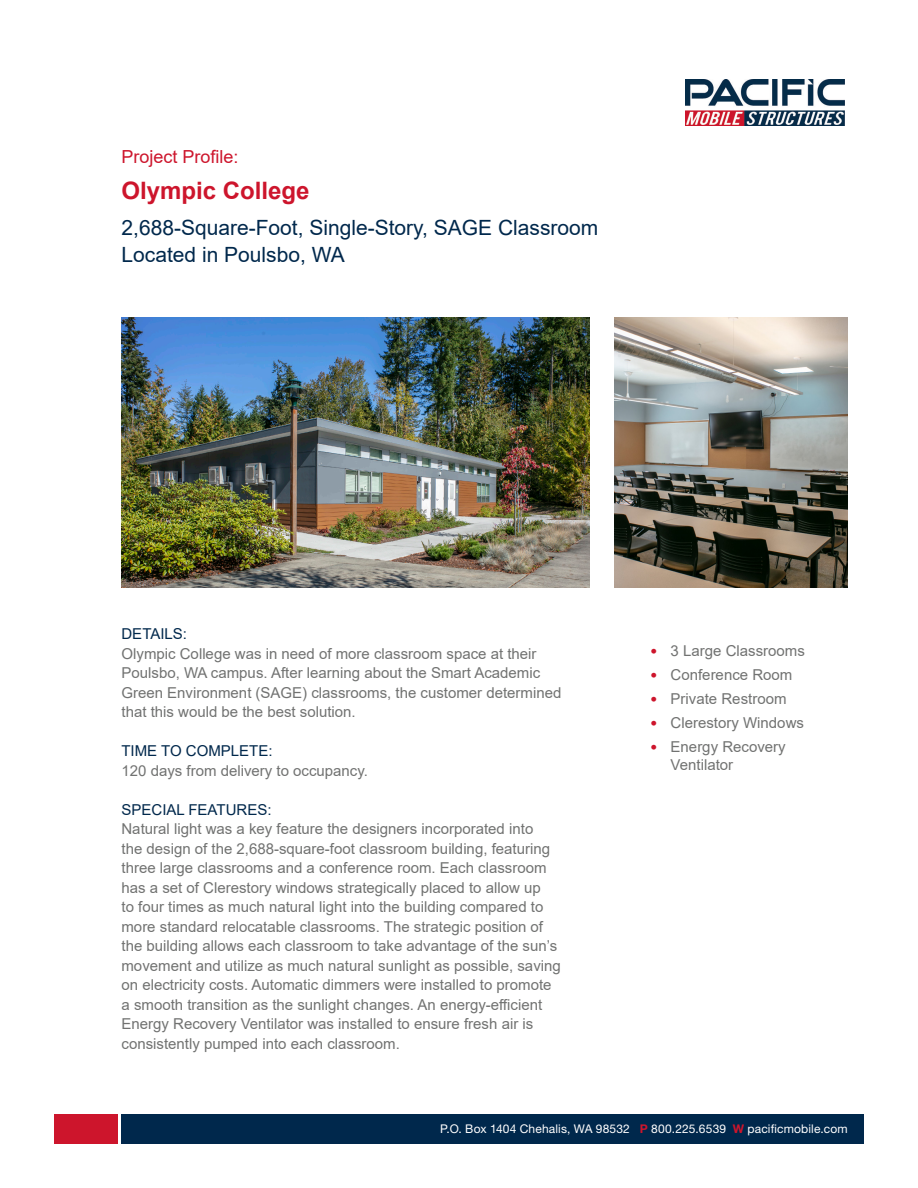
<style>
.page{position:relative;width:918px;height:1188px;background:#fff}
.page>*{position:absolute;margin:0;border:0;box-sizing:border-box;transform-origin:0 0}
.t1{font:700 24px "Arial";color:#cd152c}
.t2{font:21px "Arial";color:#00284c}
.t3{font:18px "Arial";color:#cd152c}
.t4{font:15px/19.5px "Arial";color:#717271}
.t5{font:15px "Arial";color:#00284c}
.Company_Name{font:12px "Helvetica Neue LT Std";letter-spacing:.015em;color:#fff}
.s1{font-family:"Helvetica Neue LT Std";font-size:13.5px;color:#cd152c}
.s2{font-weight:700;color:#cd152c}
</style>
<div class="page">
<div style="left:122px;top:1114px;width:742px;height:30px;background:#00284c"></div>
<div style="left:54px;top:1114px;width:64px;height:30px;background:#cd152c"></div>
<img style="left:686px;top:79px;width:158px;height:47px">
<svg style="left:589px;top:354px;width:1px;height:234px"></svg>
<img style="left:122px;top:318px;width:467px;height:270px">
<img style="left:615px;top:318px;width:233px;height:270px">
<p class="t3" style="left:122px;top:145px;width:119px">Project Profile:</p>
<p class="t1" style="left:122px;top:174px;width:190px">Olympic College</p>
<p class="t2" style="left:122px;top:213px;width:478px">2,688-Square-Foot, Single-Story, SAGE Classroom</p>
<p class="t2" style="left:122px;top:240px;width:225px">Located in Poulsbo, WA</p>
<p class="t5" style="left:122px;top:624px;width:67px">DETAILS:</p>
<p class="t4" style="left:122px;top:644px;width:441px">Olympic College was in need of more classroom space at their Poulsbo, WA campus. After learning about the Smart Academic Green Environment (SAGE) classrooms, the customer determined that this would be the best solution.</p>
<p class="t5" style="left:122px;top:741px;width:153px">TIME TO COMPLETE:</p>
<p class="t4" style="left:122px;top:761px;width:248px">120 days from delivery to occupancy.</p>
<p class="t5" style="left:122px;top:799px;width:152px">SPECIAL FEATURES:</p>
<p class="t4" style="left:122px;top:819px;width:441px">Natural light was a key feature the designers incorporated into<br>the design of the 2,688-square-foot classroom building, featuring three large classrooms and a conference room. Each classroom has a set of Clerestory windows strategically placed to allow up<br>to four times as much natural light into the building compared to more standard relocatable classrooms. The strategic position of the building allows each classroom to take advantage of the sun’s movement and utilize as much natural sunlight as possible, saving on electricity costs. Automatic dimmers were installed to promote a smooth transition as the sunlight changes. An energy-efficient Energy Recovery Ventilator was installed to ensure fresh air is consistently pumped into each classroom.</p>
<p class="t4" style="left:650px;top:641px;width:156px"><span class="s1">•</span> 3 Large Classrooms</p>
<p class="t4" style="left:650px;top:665px;width:143px"><span class="s1">•</span> Conference Room</p>
<p class="t4" style="left:650px;top:689px;width:138px"><span class="s1">•</span> Private Restroom</p>
<p class="t4" style="left:650px;top:713px;width:155px"><span class="s1">•</span> Clerestory Windows</p>
<p class="t4" style="left:671px;top:738px;width:117px;line-height:18px;text-indent:-20px"><span class="s1">•</span> Energy Recovery<br>Ventilator</p>
<p class="Company_Name" style="left:440px;top:1122px;width:409px">P.O. Box 1404 Chehalis, WA 98532 <span class="s2">P</span> 800.225.6539 <span class="s2">W</span> pacificmobile.com</p>
</div>
